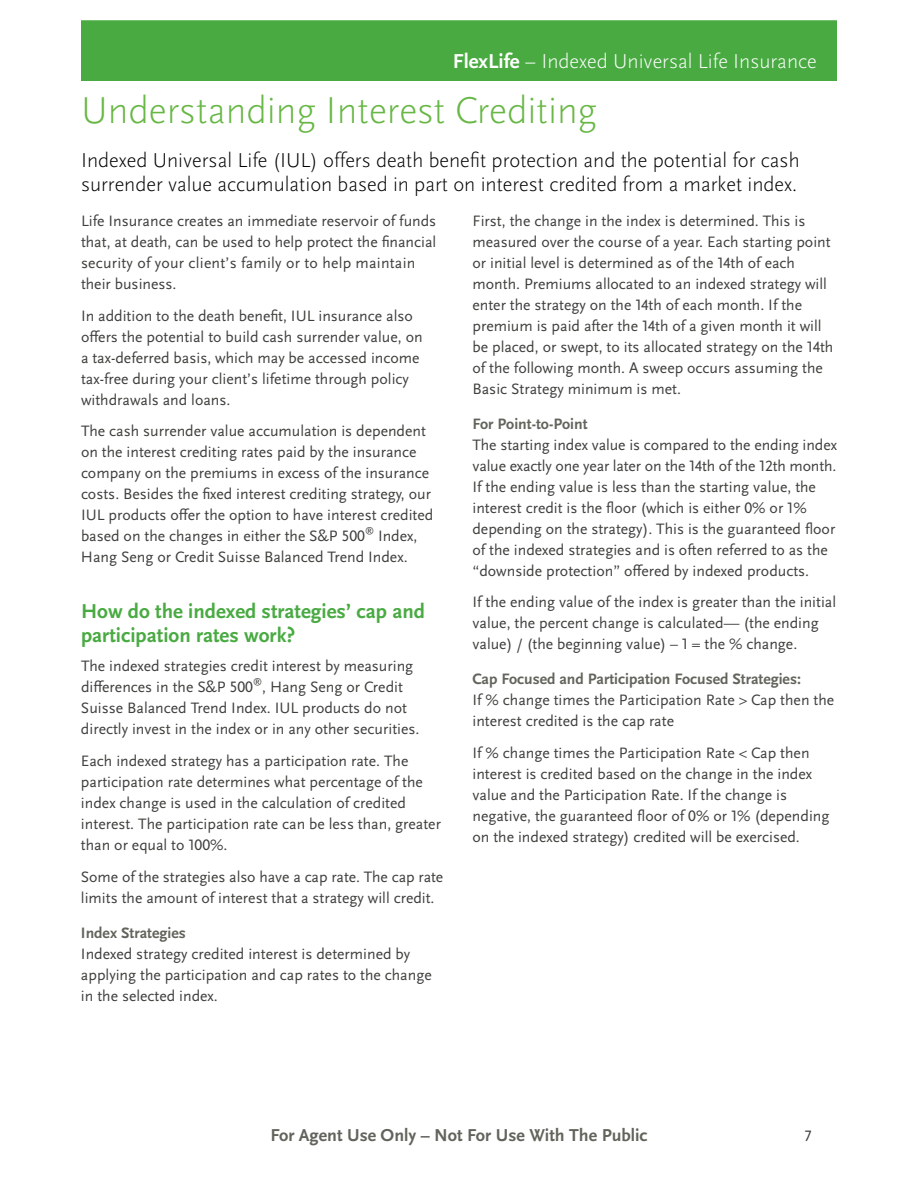
<style>
.page{position:relative;width:918px;height:1188px;background:#fff}
.page>*{position:absolute;margin:0;border:0;box-sizing:border-box;transform-origin:0 0}
.t1{font:300 39px "Scala Sans OT";color:#68b745}
.t2{font:300 21px/24px "Scala Sans OT";color:#000}
.t3{font:700 21px/24px "Scala Sans OT";color:#49aa42}
.t4{font:300 21px "Scala Sans OT";color:#fff}
.t5{font:700 18px "Scala Sans OT";color:#62645c}
.t6{font:15.75px/21px "Scala Sans OT";color:#3f403c}
.t7{font:700 15.75px "Scala Sans OT";color:#62645c}
.t8{font:9.15px "Scala Sans OT";color:#3f403c}
.s1{font-weight:700}
</style>
<div class="page">
<div style="left:81px;top:20px;width:756px;height:61px;background:#49aa42"></div>
<h2 class="t4" style="left:453px;top:48px;width:365px"><span class="s1">FlexLife</span> – Indexed Universal Life Insurance</h2>
<h1 class="t1" style="left:81px;top:87px;width:518px">Understanding Interest Crediting</h1>
<h2 class="t2" style="left:81px;top:149px;width:720px">Indexed Universal Life (IUL) offers death benefit protection and the potential for cash surrender value accumulation based in part on interest credited from a market index.</h2>
<p class="t6" style="left:81px;top:210px;width:357px">Life Insurance creates an immediate reservoir of funds that, at death, can be used to help protect the financial security of your client’s family or to help maintain their business.</p>
<p class="t6" style="left:81px;top:305px;width:343px">In addition to the death benefit, IUL insurance also offers the potential to build cash surrender value, on a tax-deferred basis, which may be accessed income tax-free during your client’s lifetime through policy withdrawals and loans.</p>
<p class="t6" style="left:81px;top:421px;width:354px">The cash surrender value accumulation is dependent on the interest crediting rates paid by the insurance company on the premiums in excess of the insurance costs. Besides the fixed interest crediting strategy, our IUL products offer the option to have interest credited based on the changes in either the S&amp;P 500</p>
<p class="t6" style="left:472px;top:210px;width:362px">First, the change in the index is determined. This is measured over the course of a year. Each starting point or initial level is determined as of the 14th of each month. Premiums allocated to an indexed strategy will enter the strategy on the 14th of each month. If the premium is paid after the 14th of a given month it will be placed, or swept, to its allocated strategy on the 14th of the following month. A sweep occurs assuming the Basic Strategy minimum is met.</p>
<p class="t7" style="left:472px;top:414px;width:117px">For Point-to-Point</p>
<p class="t6" style="left:472px;top:434px;width:366px">The starting index value is compared to the ending index value exactly one year later on the 14th of the 12th month.<br>If the ending value is less than the starting value, the interest credit is the floor (which is either 0% or 1% depending on the strategy). This is the guaranteed floor of the indexed strategies and is often referred to as the “downside protection” offered by indexed products.</p>
<p class="t6" style="left:473px;top:592px;width:365px">If the ending value of the index is greater than the initial value, the percent change is calculated— (the ending value) / (the beginning value) – 1 = the % change.</p>
<p class="t7" style="left:473px;top:670px;width:330px">Cap Focused and Participation Focused Strategies:</p>
<p class="t6" style="left:473px;top:690px;width:363px">If % change times the Participation Rate &gt; Cap then the interest credited is the cap rate</p>
<p class="t6" style="left:473px;top:743px;width:358px">If % change times the Participation Rate &lt; Cap then interest is credited based on the change in the index value and the Participation Rate. If the change is negative, the guaranteed floor of 0% or 1% (depending on the indexed strategy) credited will be exercised.</p>
<p class="t8" style="left:365px;top:525px;width:10px">®</p>
<p class="t6" style="left:81px;top:526px;width:338px;text-indent:297px">Index,<br>Hang Seng or Credit Suisse Balanced Trend Index.</p>
<h2 class="t3" style="left:81px;top:599px;width:345px">How do the indexed strategies’ cap and participation rates work?</h2>
<p class="t6" style="left:81px;top:656px;width:334px">The indexed strategies credit interest by measuring differences in the S&amp;P 500</p>
<p class="t8" style="left:253px;top:675px;width:10px">®</p>
<p class="t6" style="left:81px;top:677px;width:338px;text-indent:181px">, Hang Seng or Credit<br>Suisse Balanced Trend Index. IUL products do not directly invest in the index or in any other securities.</p>
<p class="t6" style="left:81px;top:750px;width:362px">Each indexed strategy has a participation rate. The participation rate determines what percentage of the index change is used in the calculation of credited interest. The participation rate can be less than, greater than or equal to 100%.</p>
<p class="t6" style="left:81px;top:866px;width:364px">Some of the strategies also have a cap rate. The cap rate limits the amount of interest that a strategy will credit.</p>
<p class="t7" style="left:81px;top:923px;width:106px">Index Strategies</p>
<p class="t6" style="left:81px;top:943px;width:352px">Indexed strategy credited interest is determined by applying the participation and cap rates to the change in the selected index.</p>
<p class="t5" style="left:270px;top:1124px;width:379px">For Agent Use Only – Not For Use With The Public</p>
<p class="t6" style="left:805px;top:1125px;width:8px">7</p>
</div>
